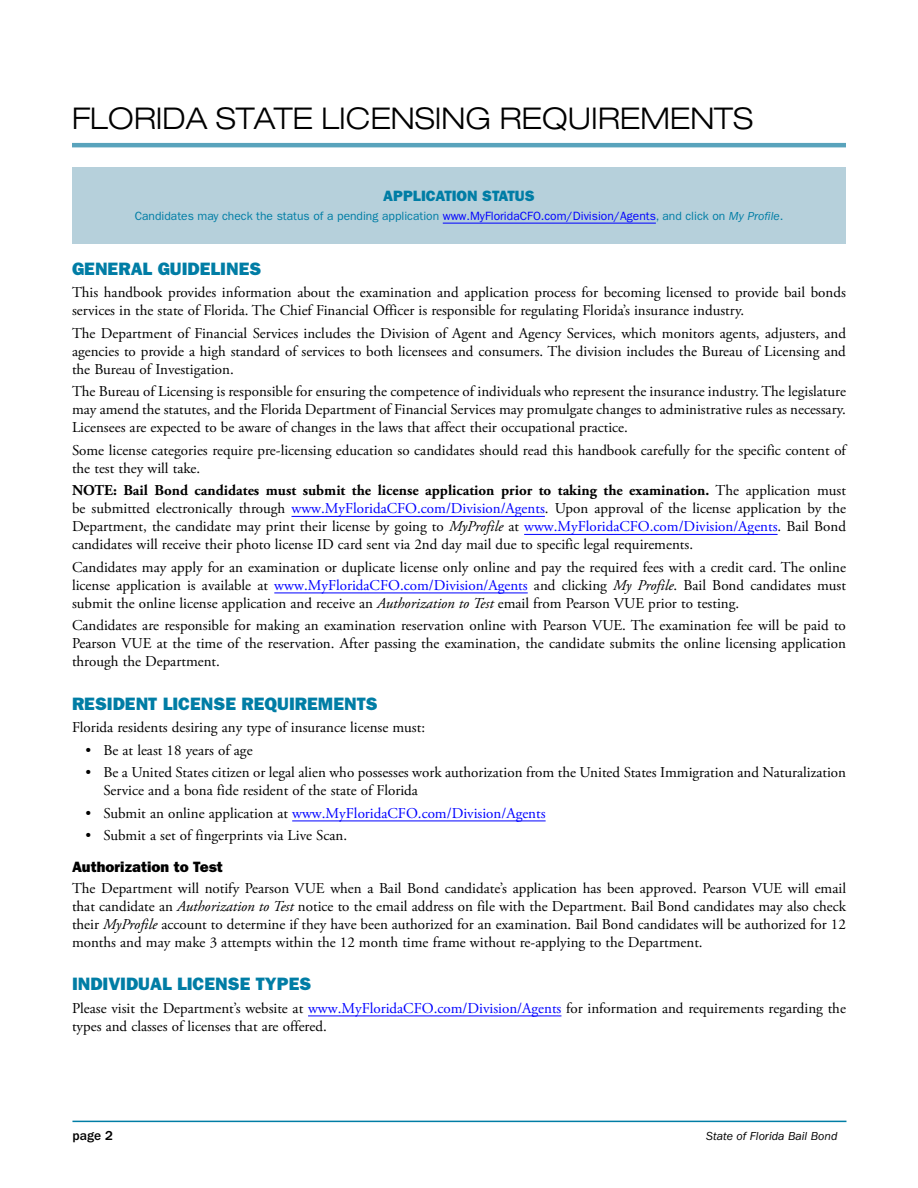
<style>
.page{position:relative;width:918px;height:1188px;background:#fff}
.page>*{position:absolute;margin:0;border:0;box-sizing:border-box;transform-origin:0 0}
.MAIN_HEAD{font:300 expanded 30px "Helvetica Neue LT Std";color:#000}
.A_Head{font:18px "ITC Franklin Gothic Std Hvy";color:#007da5}
.Text{font:15px/18px "Adobe Garamond Pro";color:#000;text-align:justify}
.t1{font:15px "Adobe Garamond Pro";color:#00f}
.B_Head{font:15px "ITC Franklin Gothic Std Hvy";color:#000}
.Notes_Head{font:15px "ITC Franklin Gothic Std Hvy";color:#007da5}
.t2{font:500 13.5px "ITC Franklin Gothic Std";color:#000}
.Notes{font:12px "ITC Franklin Gothic Std";color:#007da5}
.t3{font:italic 12px "ITC Franklin Gothic Std";color:#000}
.s1{color:#00f}
.s2{font-style:italic}
.s3{font-weight:700}
.s4{color:#000}
</style>
<div class="page">
<hr style="left:72px;top:1121px;width:774px;height:1px;background:#007da5">
<hr style="left:72px;top:143px;width:774px;height:4px;background:#59a3bc">
<hr style="left:291px;top:516px;width:254px;height:1px;background:#00f">
<hr style="left:524px;top:534px;width:254px;height:1px;background:#00f">
<hr style="left:274px;top:593px;width:254px;height:1px;background:#00f">
<hr style="left:292px;top:821px;width:254px;height:1px;background:#00f">
<hr style="left:308px;top:1016px;width:253px;height:1px;background:#00f">
<div style="left:72px;top:167px;width:774px;height:76px;background:#b6d0db"></div>
<hr style="left:443px;top:223px;width:213px;height:1px;background:#00f">
<p class="MAIN_HEAD" style="left:72px;top:101px;width:683px">FLORIDA STATE LICENSING REQUIREMENTS</p>
<p class="Notes_Head" style="left:383px;top:187px;width:153px">APPLICATION STATUS</p>
<p class="Notes" style="left:135px;top:209px;width:650px">Candidates may check the status of a pending application <span class="s1">www.MyFloridaCFO.com/Division/Agents</span>, and click on <span class="s2">My Profile</span>.</p>
<p class="A_Head" style="left:72px;top:258px;width:191px">GENERAL GUIDELINES</p>
<p class="Text" style="left:72px;top:284px;width:775px">This handbook provides information about the examination and application process for becoming licensed to provide bail bonds services in the state of Florida. The Chief Financial Officer is responsible for regulating Florida’s insurance industry.</p>
<p class="Text" style="left:72px;top:325px;width:776px">The Department of Financial Services includes the Division of Agent and Agency Services, which monitors agents, adjusters, and agencies to provide a high standard of services to both licensees and consumers. The division includes the Bureau of Licensing and the Bureau of Investigation.</p>
<p class="Text" style="left:72px;top:383px;width:776px">The Bureau of Licensing is responsible for ensuring the competence of individuals who represent the insurance industry. The legislature may amend the statutes, and the Florida Department of Financial Services may promulgate changes to administrative rules as necessary.<br>Licensees are expected to be aware of changes in the laws that affect their occupational practice.</p>
<p class="Text" style="left:72px;top:442px;width:776px">Some license categories require pre-licensing education so candidates should read this handbook carefully for the specific content of the test they will take.</p>
<p class="Text" style="left:72px;top:482px;width:776px"><span class="s3">NOTE: Bail Bond candidates must submit the license application prior to taking the examination.</span> The application must be submitted electronically through <span class="s1">www.MyFloridaCFO.com/Division/Agents</span>. Upon approval of the license application by the Department, the candidate may print their license by going to <span class="s2">MyProfile</span> at <span class="s1">www.MyFloridaCFO.com/Division/Agents</span>. Bail Bond candidates will receive their photo license ID card sent via 2nd day mail due to specific legal requirements.</p>
<p class="Text" style="left:72px;top:559px;width:776px">Candidates may apply for an examination or duplicate license only online and pay the required fees with a credit card. The online license application is available at <span class="s1">www.MyFloridaCFO.com/Division/Agents</span> and clicking <span class="s2">My Profile</span>. Bail Bond candidates must submit the online license application and receive an <span class="s2">Authorization to Test</span> email from Pearson VUE prior to testing.</p>
<p class="Text" style="left:72px;top:617px;width:775px">Candidates are responsible for making an examination reservation online with Pearson VUE. The examination fee will be paid to Pearson VUE at the time of the reservation. After passing the examination, the candidate submits the online licensing application through the Department.</p>
<p class="A_Head" style="left:72px;top:693px;width:307px">RESIDENT LICENSE REQUIREMENTS</p>
<p class="Text" style="left:72px;top:719px;width:355px">Florida residents desiring any type of insurance license must:</p>
<p class="Text" style="left:86px;top:742px;width:169px">• Be at least 18 years of age</p>
<p class="Text" style="left:104px;top:764px;width:744px;text-indent:-18px">• Be a United States citizen or legal alien who possesses work authorization from the United States Immigration and Naturalization<br>Service and a bona fide resident of the state of Florida</p>
<p class="t1" style="left:86px;top:804px;width:462px"><span class="s4">• Submit an online application at</span> www.MyFloridaCFO.com/Division/Agents</p>
<p class="Text" style="left:86px;top:827px;width:263px">• Submit a set of fingerprints via Live Scan.</p>
<p class="B_Head" style="left:72px;top:858px;width:152px">Authorization to Test</p>
<p class="Text" style="left:72px;top:880px;width:776px">The Department will notify Pearson VUE when a Bail Bond candidate’s application has been approved. Pearson VUE will email that candidate an <span class="s2">Authorization to Test</span> notice to the email address on file with the Department. Bail Bond candidates may also check their <span class="s2">MyProfile</span> account to determine if they have been authorized for an examination. Bail Bond candidates will be authorized for 12 months and may make 3 attempts within the 12 month time frame without re-applying to the Department.</p>
<p class="A_Head" style="left:72px;top:974px;width:241px">INDIVIDUAL LICENSE TYPES</p>
<p class="Text" style="left:72px;top:1000px;width:775px">Please visit the Department’s website at <span class="s1">www.MyFloridaCFO.com/Division/Agents</span> for information and requirements regarding the types and classes of licenses that are offered.</p>
<p class="t2" style="left:72px;top:1128px;width:42px">page 2</p>
<p class="t3" style="left:706px;top:1129px;width:133px">State of Florida Bail Bond</p>
</div>
